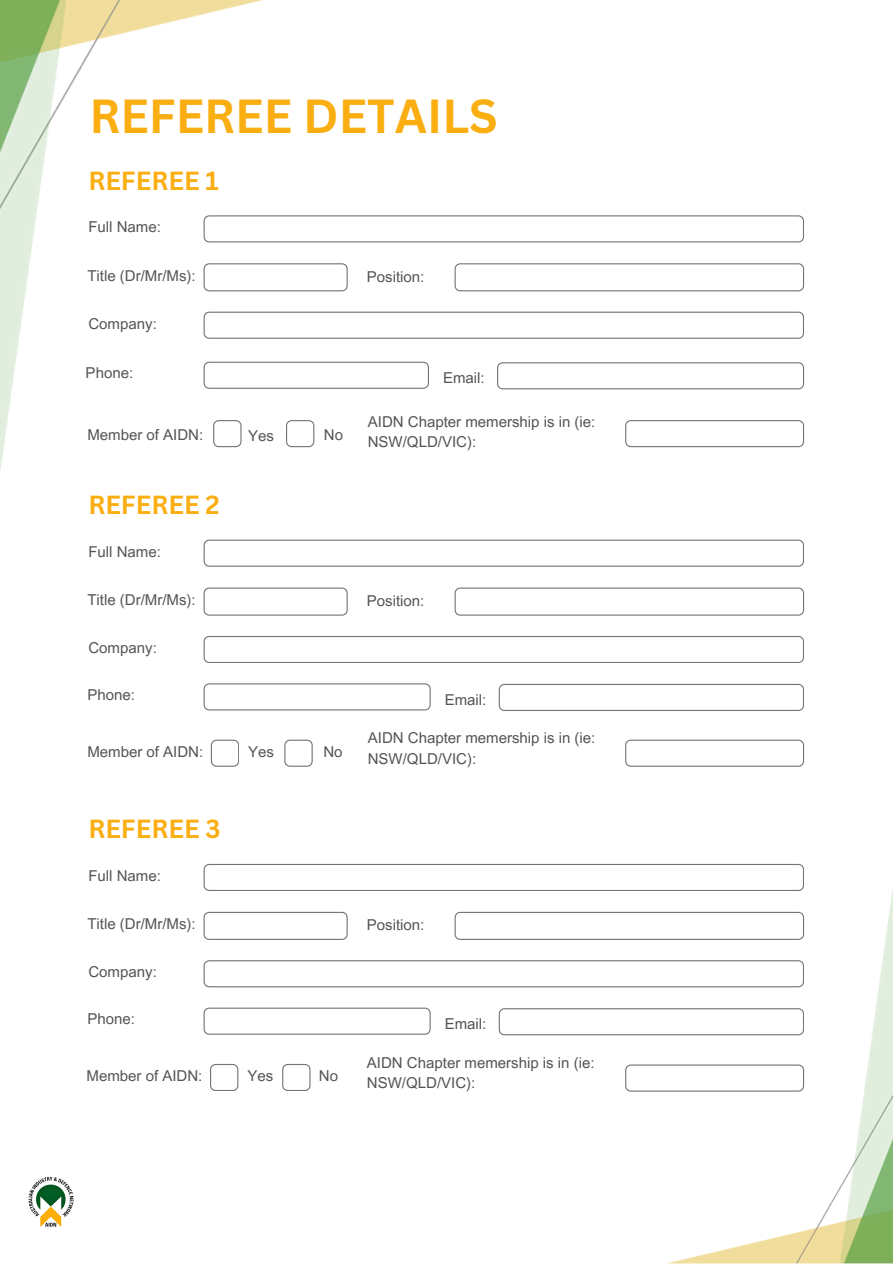
<style>
.page{position:relative;width:893px;height:1264px;background:#fff}
.page>*{position:absolute;margin:0;border:0;box-sizing:border-box;transform-origin:0 0}
.t1{font:700 46.5px "Canva Sans";color:#faae11}
.t2{font:700 25.5px "Canva Sans";color:#faae11}
.t3{font:15px/20.2px "Arial MT Pro";color:#545454}
</style>
<div class="page">
<img style="left:667px;top:876px;width:225px;height:387px">
<img style="left:0;top:0;width:286px;height:472px">
<svg style="left:203px;top:311px;width:600px;height:27px"></svg>
<svg style="left:203px;top:263px;width:144px;height:28px"></svg>
<svg style="left:203px;top:215px;width:600px;height:27px"></svg>
<svg style="left:454px;top:263px;width:350px;height:28px"></svg>
<svg style="left:625px;top:420px;width:179px;height:27px"></svg>
<svg style="left:203px;top:362px;width:225px;height:27px"></svg>
<svg style="left:497px;top:362px;width:307px;height:27px"></svg>
<svg style="left:203px;top:636px;width:600px;height:27px"></svg>
<svg style="left:203px;top:587px;width:144px;height:28px"></svg>
<svg style="left:203px;top:539px;width:600px;height:27px"></svg>
<svg style="left:454px;top:587px;width:350px;height:28px"></svg>
<svg style="left:625px;top:739px;width:179px;height:27px"></svg>
<svg style="left:203px;top:960px;width:600px;height:27px"></svg>
<svg style="left:203px;top:911px;width:144px;height:28px"></svg>
<svg style="left:203px;top:863px;width:600px;height:27px"></svg>
<svg style="left:454px;top:911px;width:350px;height:28px"></svg>
<svg style="left:625px;top:1064px;width:179px;height:27px"></svg>
<svg style="left:203px;top:1007px;width:227px;height:27px"></svg>
<svg style="left:498px;top:1008px;width:305px;height:27px"></svg>
<svg style="left:203px;top:683px;width:227px;height:27px"></svg>
<svg style="left:498px;top:684px;width:305px;height:27px"></svg>
<img style="left:28px;top:1176px;width:46px;height:51px">
<svg style="left:213px;top:420px;width:28px;height:27px"></svg>
<svg style="left:286px;top:420px;width:28px;height:27px"></svg>
<svg style="left:211px;top:739px;width:28px;height:27px"></svg>
<svg style="left:284px;top:739px;width:28px;height:27px"></svg>
<svg style="left:210px;top:1064px;width:28px;height:26px"></svg>
<svg style="left:282px;top:1064px;width:28px;height:26px"></svg>
<p class="t1" style="left:89px;top:83px;width:410px">REFEREE DETAILS</p>
<p class="t2" style="left:88px;top:162px;width:132px">REFEREE 1</p>
<p class="t3" style="left:88px;top:219px;width:74px">Full Name:</p>
<p class="t3" style="left:87px;top:267px;width:110px">Title (Dr/Mr/Ms):</p>
<p class="t3" style="left:88px;top:315px;width:70px">Company:</p>
<h1 class="t3" style="left:367px;top:268px;width:59px">Position:</h1>
<p class="t3" style="left:86px;top:365px;width:49px">Phone:</p>
<h2 class="t3" style="left:443px;top:370px;width:43px">Email:</h2>
<h2 class="t3" style="left:87px;top:426px;width:117px">Member of AIDN:</h2>
<p class="t3" style="left:248px;top:427px;width:27px">Yes</p>
<p class="t3" style="left:324px;top:426px;width:21px">No</p>
<p class="t2" style="left:88px;top:487px;width:133px">REFEREE 2</p>
<p class="t3" style="left:88px;top:543px;width:74px">Full Name:</p>
<p class="t3" style="left:87px;top:591px;width:110px">Title (Dr/Mr/Ms):</p>
<p class="t3" style="left:88px;top:639px;width:70px">Company:</p>
<p class="t3" style="left:368px;top:413px;width:229px">AIDN Chapter memership is in (ie:<br>NSW/QLD/VIC):</p>
<p class="t3" style="left:367px;top:592px;width:59px">Position:</p>
<p class="t3" style="left:87px;top:686px;width:49px">Phone:</p>
<p class="t3" style="left:444px;top:691px;width:43px">Email:</p>
<p class="t3" style="left:87px;top:743px;width:117px">Member of AIDN:</p>
<p class="t3" style="left:248px;top:743px;width:27px">Yes</p>
<p class="t3" style="left:323px;top:743px;width:21px">No</p>
<p class="t2" style="left:88px;top:811px;width:134px">REFEREE 3</p>
<h2 class="t3" style="left:88px;top:867px;width:74px">Full Name:</h2>
<p class="t3" style="left:87px;top:915px;width:110px">Title (Dr/Mr/Ms):</p>
<p class="t3" style="left:88px;top:963px;width:70px">Company:</p>
<p class="t3" style="left:368px;top:729px;width:229px">AIDN Chapter memership is in (ie:<br>NSW/QLD/VIC):</p>
<p class="t3" style="left:367px;top:916px;width:59px">Position:</p>
<p class="t3" style="left:87px;top:1010px;width:49px">Phone:</p>
<p class="t3" style="left:444px;top:1015px;width:43px">Email:</p>
<p class="t3" style="left:86px;top:1067px;width:117px">Member of AIDN:</p>
<p class="t3" style="left:247px;top:1067px;width:27px">Yes</p>
<p class="t3" style="left:319px;top:1067px;width:21px">No</p>
<p class="t3" style="left:367px;top:1054px;width:229px">AIDN Chapter memership is in (ie:<br>NSW/QLD/VIC):</p>
</div>
